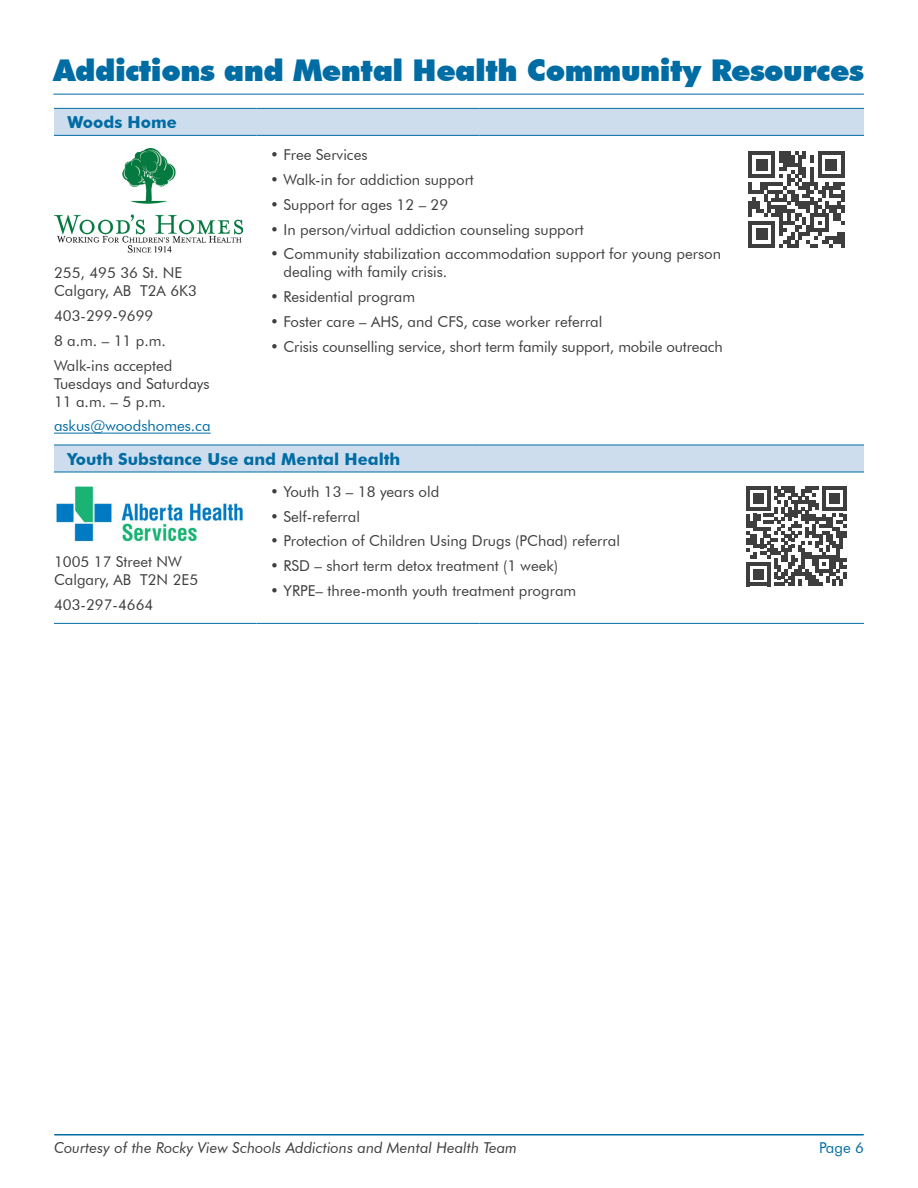
<style>
.page{position:relative;width:918px;height:1188px;background:#fff}
.page>*{position:absolute;margin:0;border:0;box-sizing:border-box;transform-origin:0 0}
.t1{font:900 30px "Futura BT";letter-spacing:-.015em;color:#006ca4}
.t2{font:700 16.5px "Futura BT";color:#006ca4}
.t3{font:15px/18px "Futura BT";color:#3e3e3f}
.t4{font:italic 15px "Futura BT";color:#3e3e3f}
.t5{font:15px "Futura BT";color:#006ca4}
</style>
<div class="page">
<hr style="left:54px;top:94px;width:810px;height:1px;background:#006ca4">
<hr style="left:55px;top:1134px;width:808px;height:2px;background:#006ca4">
<svg style="left:54px;top:109px;width:810px;height:363px"></svg>
<hr style="left:54px;top:623px;width:202px;height:1px;background:#006ca4">
<hr style="left:256px;top:623px;width:223px;height:1px;background:#006ca4">
<hr style="left:479px;top:623px;width:250px;height:1px;background:#006ca4">
<hr style="left:729px;top:623px;width:135px;height:1px;background:#006ca4">
<hr style="left:54px;top:108px;width:202px;height:1px;background:#006ca4">
<hr style="left:256px;top:108px;width:223px;height:1px;background:#006ca4">
<hr style="left:479px;top:108px;width:250px;height:1px;background:#006ca4">
<hr style="left:729px;top:108px;width:135px;height:1px;background:#006ca4">
<hr style="left:54px;top:135px;width:202px;height:1px;background:#006ca4">
<hr style="left:256px;top:135px;width:223px;height:1px;background:#006ca4">
<hr style="left:479px;top:135px;width:250px;height:1px;background:#006ca4">
<hr style="left:729px;top:135px;width:135px;height:1px;background:#006ca4">
<hr style="left:54px;top:445px;width:202px;height:1px;background:#006ca4">
<hr style="left:256px;top:445px;width:223px;height:1px;background:#006ca4">
<hr style="left:479px;top:445px;width:250px;height:1px;background:#006ca4">
<hr style="left:729px;top:445px;width:135px;height:1px;background:#006ca4">
<hr style="left:54px;top:472px;width:202px;height:1px;background:#006ca4">
<hr style="left:256px;top:472px;width:223px;height:1px;background:#006ca4">
<hr style="left:479px;top:472px;width:250px;height:1px;background:#006ca4">
<hr style="left:729px;top:472px;width:135px;height:1px;background:#006ca4">
<hr style="left:54px;top:433px;width:157px;height:1px;background:#006ca4">
<img style="left:54px;top:149px;width:189px;height:105px">
<svg style="left:748px;top:151px;width:97px;height:97px"></svg>
<img style="left:56px;top:486px;width:187px;height:56px">
<svg style="left:747px;top:486px;width:99px;height:100px"></svg>
<h1 class="t1" style="left:54px;top:52px;width:812px">Addictions and Mental Health Community Resources</h1>
<p class="t2" style="left:68px;top:112px;width:111px">Woods Home</p>
<p class="t3" style="left:54px;top:264px;width:145px">255, 495 36 St. NE<br>Calgary, AB T2A 6K3</p>
<p class="t3" style="left:54px;top:303px;width:120px;line-height:24.8px">403-299-9699<br>8 a.m. – 11 p.m.<br>Walk-ins accepted</p>
<p class="t3" style="left:54px;top:374px;width:157px">Tuesdays and Saturdays<br>11 a.m. – 5 p.m.</p>
<p class="t5" style="left:54px;top:417px;width:158px">askus@woodshomes.ca</p>
<p class="t3" style="left:270px;top:146px;width:99px">• Free Services</p>
<p class="t3" style="left:270px;top:171px;width:205px">• Walk-in for addiction support</p>
<p class="t3" style="left:270px;top:195px;width:180px">• Support for ages 12 – 29</p>
<p class="t3" style="left:270px;top:220px;width:315px">• In person/virtual addiction counseling support</p>
<p class="t3" style="left:284px;top:245px;width:439px;text-indent:-14px">• Community stabilization accommodation support for young person dealing with family crisis.</p>
<p class="t3" style="left:270px;top:288px;width:147px">• Residential program</p>
<p class="t3" style="left:270px;top:312px;width:334px">• Foster care – AHS, and CFS, case worker referral</p>
<p class="t3" style="left:270px;top:337px;width:454px">• Crisis counselling service, short term family support, mobile outreach</p>
<p class="t2" style="left:68px;top:449px;width:334px">Youth Substance Use and Mental Health</p>
<p class="t3" style="left:54px;top:553px;width:146px">1005 17 Street NW<br>Calgary, AB T2N 2E5</p>
<p class="t3" style="left:54px;top:595px;width:101px">403-297-4664</p>
<p class="t3" style="left:270px;top:482px;width:171px">• Youth 13 – 18 years old</p>
<p class="t3" style="left:270px;top:507px;width:92px">• Self-referral</p>
<p class="t3" style="left:270px;top:532px;width:351px">• Protection of Children Using Drugs (PChad) referral</p>
<p class="t3" style="left:270px;top:557px;width:290px">• RSD – short term detox treatment (1 week)</p>
<p class="t3" style="left:270px;top:581px;width:308px">• YRPE– three-month youth treatment program</p>
<p class="t4" style="left:54px;top:1139px;width:465px">Courtesy of the Rocky View Schools Addictions and Mental Health Team</p>
<p class="t5" style="left:819px;top:1139px;width:46px">Page 6</p>
</div>
